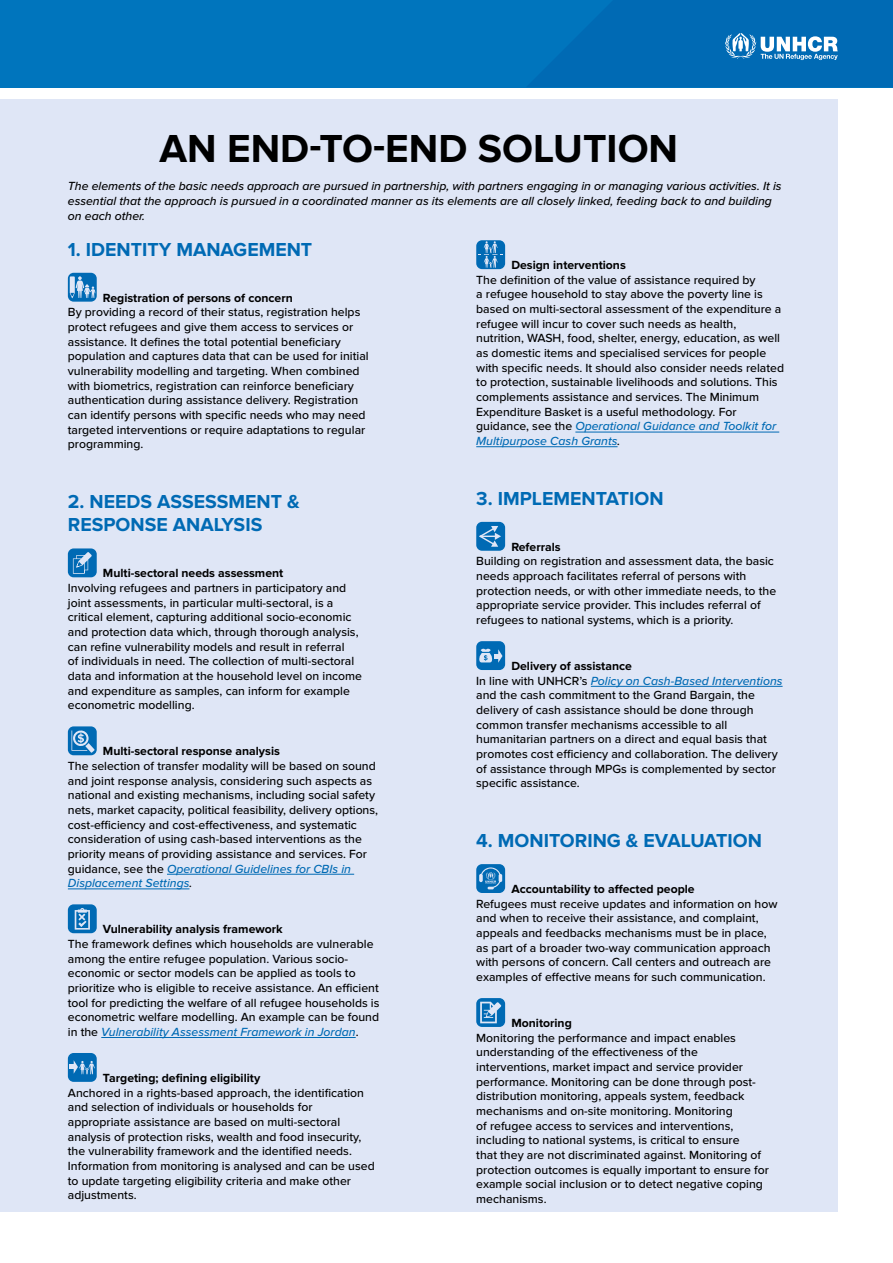
<style>
.page{position:relative;width:893px;height:1263px;background:#fff}
.page>*{position:absolute;margin:0;border:0;box-sizing:border-box;transform-origin:0 0}
.t1{font:700 40.5px "Proxima Nova";color:#000}
.t2{font:700 19.5px/23.4px "Proxima Nova";color:#006ab4}
.t3{font:500 12.15px/14.7px "Proxima Nova";color:#000}
.t4{font:italic 500 12.15px/14.7px "Proxima Nova";color:#000}
.t5{font:700 12.15px "Proxima Nova";color:#000}
.s1{font-style:italic;color:#006ab4}
.s2{font-style:italic}
.s3{font-weight:700}
</style>
<div class="page">
<div style="left:0;top:100px;width:838px;height:1112px;background:#dfe6f6"></div>
<hr style="left:167px;top:874px;width:187px;height:1px;background:#006ab4">
<hr style="left:68px;top:889px;width:121px;height:1px;background:#006ab4">
<hr style="left:101px;top:1037px;width:255px;height:1px;background:#006ab4">
<svg style="left:68px;top:273px;width:29px;height:29px"></svg>
<svg style="left:70px;top:276px;width:25px;height:22px"></svg>
<svg style="left:68px;top:548px;width:29px;height:29px"></svg>
<div style="left:68px;top:726px;width:29px;height:29px;background:#006ab4;border-radius:6px"></div>
<svg style="left:71px;top:730px;width:24px;height:23px"></svg>
<svg style="left:68px;top:904px;width:29px;height:29px"></svg>
<div style="left:68px;top:1053px;width:29px;height:29px;background:#006ab4;border-radius:6px"></div>
<svg style="left:70px;top:1060px;width:25px;height:14px"></svg>
<hr style="left:575px;top:432px;width:204px;height:1px;background:#006ab4">
<hr style="left:476px;top:446px;width:142px;height:1px;background:#006ab4">
<hr style="left:591px;top:686px;width:192px;height:1px;background:#006ab4">
<div style="left:476px;top:240px;width:29px;height:29px;background:#006ab4;border-radius:6px"></div>
<svg style="left:478px;top:241px;width:25px;height:27px"></svg>
<div style="left:476px;top:522px;width:29px;height:29px;background:#006ab4;border-radius:6px"></div>
<svg style="left:479px;top:526px;width:22px;height:21px"></svg>
<div style="left:476px;top:641px;width:29px;height:29px;background:#006ab4;border-radius:6px"></div>
<svg style="left:479px;top:648px;width:23px;height:15px"></svg>
<div style="left:476px;top:864px;width:29px;height:29px;background:#006ab4;border-radius:6px"></div>
<svg style="left:479px;top:867px;width:23px;height:22px"></svg>
<svg style="left:476px;top:998px;width:29px;height:29px"></svg>
<div style="left:0;top:0;width:893px;height:87px;background:#0075bd"></div>
<svg style="left:527px;top:0;width:366px;height:87px"></svg>
<h1 class="t1" style="left:160px;top:125px;width:520px">AN END-TO-END SOLUTION</h1>
<p class="t4" style="left:68px;top:180px;width:715px">The elements of the basic needs approach are pursued in partnership, with partners engaging in or managing various activities isIt. essential that the approach is pursued in a coordinated manner as its elements are all closely linked, feeding back to and building on each other.</p>
<h2 class="t2" style="left:68px;top:238px;width:246px">1. IDENTITY MANAGEMENT</h2>
<p class="t5" style="left:103px;top:291px;width:191px">Registration of persons of concern</p>
<p class="t3" style="left:68px;top:305px;width:302px">By providing a record of their status, registration helps protect refugees and give them access to services or assistance It. defines the total potential beneficiary population and captures data that can be used for initial vulnerability modelling and targeting. When combined with biometrics, registration can reinforce beneficiary authentication during assistance delivery. Registration can identify persons with specific needs who may need targeted interventions or require adaptations to regular programming.</p>
<h2 class="t2" style="left:68px;top:491px;width:233px">2. NEEDS ASSESSMENT &amp;<br>RESPONSE ANALYSIS</h2>
<p class="t5" style="left:103px;top:566px;width:182px">Multi-sectoral needs assessment</p>
<p class="t3" style="left:68px;top:581px;width:296px">Involving refugees and partners in participatory and joint assessments in, particular multi-sectoral is, a critical element, capturing additional socio-economic and protection data which, through thorough analysis, can refine vulnerability models and result in referral<br>of individuals in need. The collection of multi-sectoral data and information at the household level on income and expenditure as samples, can inform for example econometric modelling.</p>
<p class="t5" style="left:103px;top:744px;width:178px">Multi-sectoral response analysis</p>
<p class="t3" style="left:68px;top:759px;width:312px">The selection of transfer modality will be based on sound and joint response analysis, considering such aspects as national and existing mechanisms, including social safety nets, market capacity, political feasibility, delivery options, cost-efficiency and cost-effectiveness, and systematic consideration of using cash-based interventions as the priority means of providing assistance and services. For guidance, see the <span class="s1">Operational Guidelines for CBIs in Displacement Settings</span><span class="s2">.</span></p>
<p class="t5" style="left:103px;top:922px;width:181px">Vulnerability analysis framework</p>
<p class="t3" style="left:68px;top:937px;width:307px">The framework defines which households are vulnerable</p>
<p class="t3" style="left:68px;top:966px;width:289px">economic or sector models can be applied as tools to</p>
<p class="t3" style="left:68px;top:952px;width:282px">among the entire refugee population. Various socio-</p>
<p class="t3" style="left:68px;top:981px;width:313px;text-align:justify">prioritize who is eligible to receive assistance. An efficient tool for predicting the welfare of all refugee households is econometric welfare modelling. An example can be found in the <span class="s1">Vulnerability Assessment Framework in Jordan</span>.</p>
<p class="t5" style="left:103px;top:1071px;width:159px">Targeting; defining eligibility</p>
<p class="t3" style="left:68px;top:1085px;width:308px">Anchored in a rights-based approach, the identification and selection of individuals or households for appropriate assistance are based on multi-sectoral analysis of protection risks, wealth and food insecurity, the vulnerability framework and the identified needs.<br>Information from monitoring is analysed and can be used to update targeting eligibility criteria and make other adjustments.</p>
<p class="t5" style="left:511px;top:258px;width:116px">Design interventions</p>
<p class="t3" style="left:476px;top:273px;width:309px">The definition of the value of assistance required by<br>a refugee household to stay above the poverty line is based on multi-sectoral assessment of the expenditure a refugee will incur to cover such needs as health, nutrition, WASH, food, shelter, energy, education, as well as domestic items and specialised services for people with specific needs It. should also consider needs related to protection, sustainable livelihoods and solutions. This complements assistance and services. The Minimum Expenditure Basket is a useful methodology. For guidance, see the <span class="s1">Operational Guidance and Toolkit for Multipurpose Cash Grants</span><span class="s2">.</span></p>
<h2 class="t2" style="left:476px;top:488px;width:189px">3. IMPLEMENTATION</h2>
<p class="t5" style="left:511px;top:540px;width:51px">Referrals</p>
<p class="t3" style="left:476px;top:554px;width:301px">Building on registration and assessment data, the basic needs approach facilitates referral of persons with protection needs, or with other immediate needs to, the appropriate service provider. This includes referral of refugees to national systems, which is a priority.</p>
<p class="t3" style="left:476px;top:659px;width:308px;text-indent:35px"><span class="s3">Delivery of assistance<br></span>In line with UNHCR s’ <span class="s1">Policy on Cash-Based Interventions </span>and the cash commitment to the Grand Bargain, the delivery of cash assistance should be done through common transfer mechanisms accessible to all humanitarian partners on a direct and equal basis that promotes cost efficiency and collaboration. The delivery of assistance through MPGs is complemented by sector specific assistance.</p>
<h2 class="t2" style="left:476px;top:830px;width:287px">4. MONITORING &amp; EVALUATION</h2>
<p class="t5" style="left:511px;top:882px;width:185px">Accountability to affected people</p>
<p class="t3" style="left:476px;top:897px;width:303px">Refugees must receive updates and information on how and when to receive their assistance, and complaint, appeals and feedbacks mechanisms must be in place, as part of a broader two-way communication approach with persons of concern. Call centers and outreach are examples of effective means for such communication.</p>
<p class="t5" style="left:511px;top:1016px;width:62px">Monitoring</p>
<p class="t3" style="left:476px;top:1031px;width:268px">Monitoring the performance and impact enables understanding of the effectiveness of the interventions, market impact and service provider</p>
<p class="t3" style="left:476px;top:1089px;width:270px">distribution monitoring, appeals system, feedback</p>
<p class="t3" style="left:476px;top:1075px;width:281px">performance. Monitoring can be done through post-</p>
<p class="t3" style="left:476px;top:1104px;width:294px">mechanisms and on-site monitoring. Monitoring<br>of refugee access to services and interventions, including to national systems is, critical to ensure<br>that they are not discriminated against. Monitoring of protection outcomes is equally important to ensure for example social inclusion or to detect negative coping mechanisms.</p>
</div>
